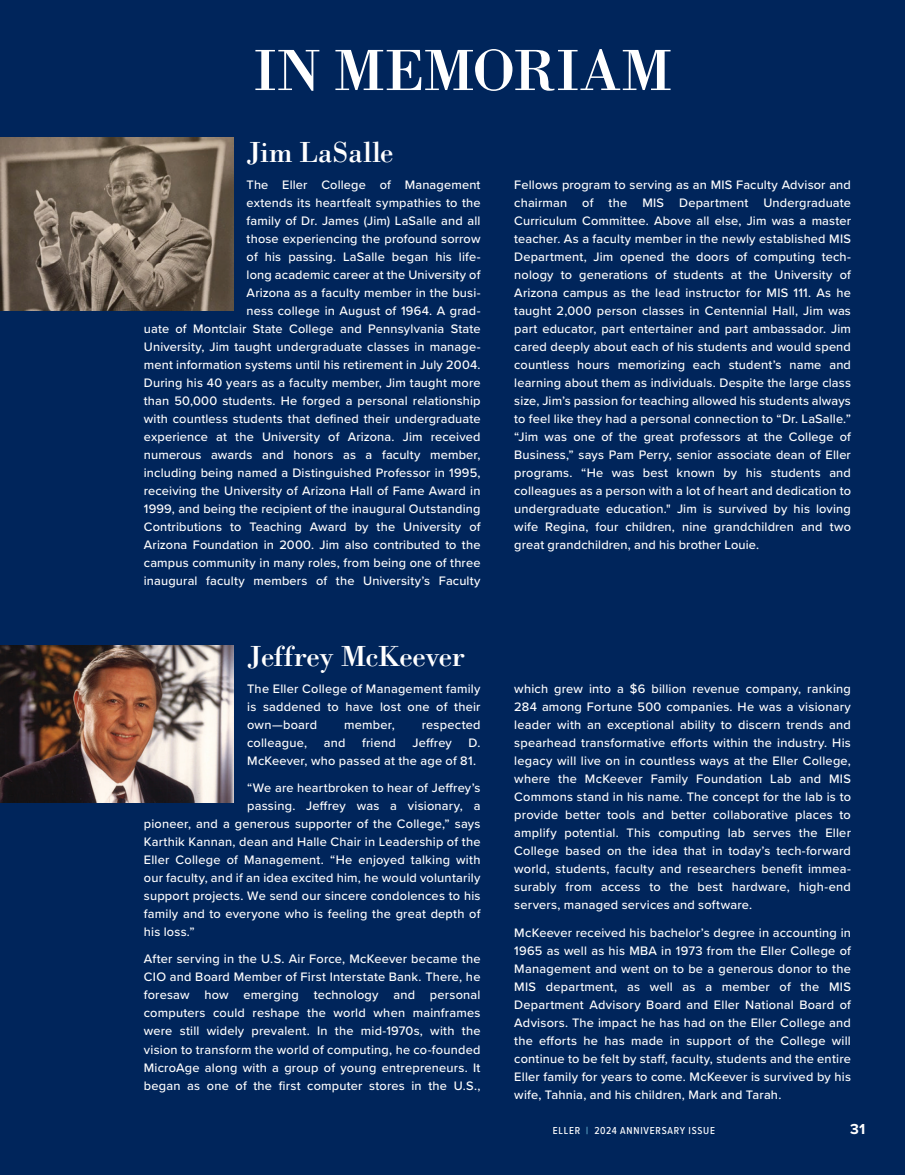
<style>
.page{position:relative;width:905px;height:1175px;background:#fff}
.page>*{position:absolute;margin:0;border:0;box-sizing:border-box;transform-origin:0 0}
.t1{font:60px "Bodoni Std";letter-spacing:.005em;color:#fff}
.t2{font:30px "Bodoni Std";letter-spacing:-.015em;color:#fff}
.t3{font:700 15px "Proxima Nova";color:#fff}
.t4{font:500 12.75px/18px "Proxima Nova";letter-spacing:.015em;color:#fff;text-align:justify}
.t5{font:500 10.5px "Proxima Nova Cond";letter-spacing:.07em;color:#fff}
.s1{color:#7fd3ec}
</style>
<div class="page">
<div style="left:0;top:0;width:904px;height:1174px;background:#00255b"></div>
<img style="left:1px;top:137px;width:232px;height:174px">
<img style="left:1px;top:645px;width:233px;height:157px">
<h1 class="t1" style="left:253px;top:34px;width:419px">IN MEMORIAM</h1>
<h2 class="t2" style="left:246px;top:134px;width:148px">Jim LaSalle</h2>
<p class="t4" style="left:144px;top:175px;width:338px;text-align:right">The Eller College of Management<br>extends its heartfealt sympathies to the<br>family of Dr. James (Jim) LaSalle and all<br>those experiencing the profound sorrow<br>of his passing. LaSalle began his life-<br>long academic career at the University of<br>Arizona as a faculty member in the busi-<br>ness college in August of 1964. A grad-<br>uate of Montclair State College and Pennsylvania State University, Jim taught undergraduate classes in manage&shy;ment information systems until his retirement in July 2004.<br>During his 40 years as a faculty member, Jim taught more than 50,000 students. He forged a personal relationship with countless students that defined their undergraduate experience at the University of Arizona. Jim received numerous awards and honors as a faculty member, including being named a Distinguished Professor in 1995, receiving the University of Arizona Hall of Fame Award in 1999, and being the recipient of the inaugural Outstanding Contributions to Teaching Award by the University of Arizona Foundation in 2000. Jim also contributed to the campus community in many roles, from being one of three inaugural faculty members of the University’s Faculty</p>
<p class="t4" style="left:514px;top:175px;width:338px">Fellows program to serving as an MIS Faculty Advisor and chairman of the MIS Department Undergraduate Curriculum Committee. Above all else, Jim was a master teacher. As a faculty member in the newly established MIS Department, Jim opened the doors of computing tech&shy;nology to generations of students at the University of Arizona campus as the lead instructor for MIS 111. As he taught 2,000 person classes in Centennial Hall, Jim was part educator, part entertainer and part ambassador. Jim cared deeply about each of his students and would spend countless hours memorizing each student’s name and learning about them as individuals. Despite the large class size, Jim’s passion for teaching allowed his students always to feel like they had a personal connection to “Dr. LaSalle.” “Jim was one of the great professors at the College of Business,” says Pam Perry, senior associate dean of Eller programs. “He was best known by his students and colleagues as a person with a lot of heart and dedication to undergraduate education." Jim is survived by his loving wife Regina, four children, nine grandchildren and two great grandchildren, and his brother Louie.</p>
<h2 class="t2" style="left:247px;top:638px;width:219px">Jeffrey McKeever</h2>
<p class="t4" style="left:247px;top:679px;width:235px">The Eller College of Management family is saddened to have lost one of their own—board</p>
<p class="t4" style="left:344px;top:715px;width:52px">member,</p>
<p class="t4" style="left:422px;top:715px;width:60px">respected</p>
<p class="t4" style="left:247px;top:733px;width:61px">colleague,</p>
<p class="t4" style="left:324px;top:733px;width:23px">and</p>
<p class="t4" style="left:362px;top:733px;width:35px">friend</p>
<p class="t4" style="left:412px;top:733px;width:41px">Jeffrey</p>
<p class="t4" style="left:247px;top:733px;width:235px;text-indent:221px">D.<br>McKeever, who passed at the age of 81.</p>
<p class="t4" style="left:247px;top:778px;width:235px">“We are heartbroken to hear of Jeffrey’s</p>
<p class="t4" style="left:247px;top:796px;width:235px">passing. Jeffrey was a visionary, a</p>
<p class="t4" style="left:144px;top:814px;width:338px">pioneer, and a generous supporter of the College,” says</p>
<p class="t4" style="left:144px;top:832px;width:338px">Karthik Kannan, dean and Halle Chair in Leadership of the</p>
<p class="t4" style="left:144px;top:850px;width:338px">Eller College of Management. “He enjoyed talking with</p>
<p class="t4" style="left:144px;top:868px;width:338px">our faculty, and if an idea excited him, he would voluntarily</p>
<p class="t4" style="left:144px;top:886px;width:338px">support projects. We send our sincere condolences to his</p>
<p class="t4" style="left:144px;top:904px;width:338px">family and to everyone who is feeling the great depth of</p>
<p class="t4" style="left:144px;top:922px;width:52px">his loss.”</p>
<p class="t4" style="left:144px;top:949px;width:338px">After serving in the U.S. Air Force, McKeever became the CIO and Board Member of First Interstate Bank. There, he foresaw how emerging technology and personal computers could reshape the world when mainframes were still widely prevalent. In the mid-1970s, with the vision to transform the world of computing, he co-founded MicroAge along with a group of young entrepreneurs. It began as one of the first computer stores in the U.S.,</p>
<p class="t4" style="left:514px;top:679px;width:338px">which grew into a $6 billion revenue company, ranking 284 among Fortune 500 companies. He was a visionary leader with an exceptional ability to discern trends and spearhead transformative efforts within the industry. His legacy will live on in countless ways at the Eller College, where the McKeever Family Foundation Lab and MIS Commons stand in his name. The concept for the lab is to provide better tools and better collaborative places to amplify potential. This computing lab serves the Eller College based on the idea that in today’s tech-forward world, students, faculty and researchers benefit immea&shy;surably from access to the best hardware, high-end servers, managed services and software.</p>
<p class="t4" style="left:514px;top:922px;width:338px">McKeever received his bachelor’s degree in accounting in 1965 as well as his MBA in 1973 from the Eller College of Management and went on to be a generous donor to the MIS department, as well as a member of the MIS Department Advisory Board and Eller National Board of Advisors. The impact he has had on the Eller College and the efforts he has made in support of the College will continue to be felt by staff, faculty, students and the entire Eller family for years to come. McKeever is survived by his wife, Tahnia, and his children, Mark and Tarah.</p>
<p class="t5" style="left:553px;top:1123px;width:163px">ELLER <span class="s1">|</span> 2024 ANNIVERSARY ISSUE</p>
<p class="t3" style="left:850px;top:1118px;width:17px">31</p>
</div>
